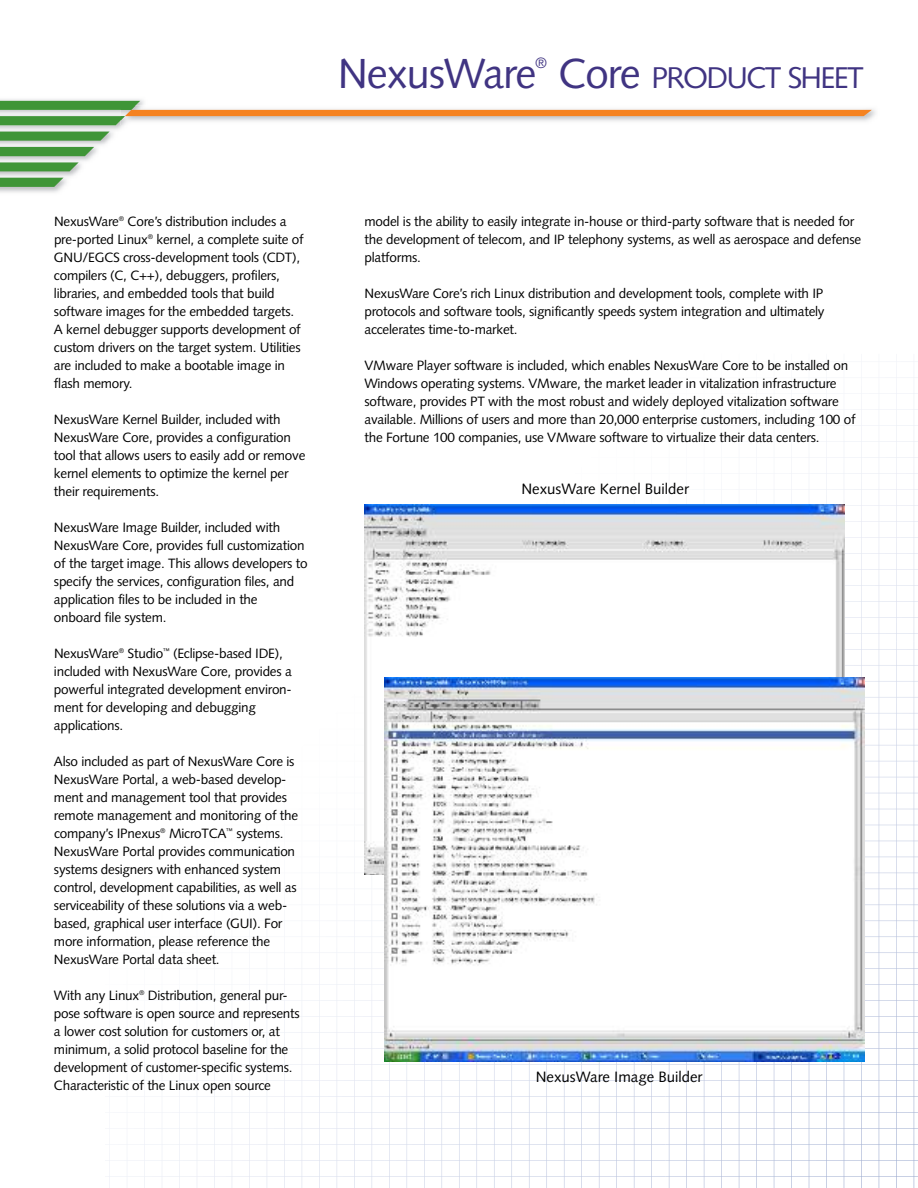
<style>
.page{position:relative;width:918px;height:1188px;background:#fff}
.page>*{position:absolute;margin:0;border:0;box-sizing:border-box;transform-origin:0 0}
.t1{font:42px "Syntax LT";letter-spacing:-.03em;color:#403482}
.t2{font:30px "Syntax LT";letter-spacing:-.055em;color:#403482}
.t3{font:15px "Syntax LT";color:#000}
.t4{font:15px "Syntax LT";color:#403482}
.t5{font:13.5px/18px "Syntax LT";letter-spacing:-.015em;color:#000}
.s1{font-size:42px}
</style>
<div class="page">
<svg style="left:108px;top:930px;width:277px;height:258px"></svg>
<svg style="left:0;top:132px;width:110px;height:9px"></svg>
<svg style="left:0;top:147px;width:94px;height:9px"></svg>
<svg style="left:0;top:162px;width:79px;height:9px"></svg>
<svg style="left:0;top:178px;width:64px;height:9px"></svg>
<svg style="left:0;top:101px;width:872px;height:24px"></svg>
<img style="left:364px;top:505px;width:480px;height:369px">
<img style="left:384px;top:677px;width:480px;height:384px">
<h1 class="t1" style="left:338px;top:49px;width:200px">NexusWare</h1>
<p class="t4" style="left:535px;top:54px;width:13px">®</p>
<h2 class="t2" style="left:559px;top:60px;width:307px"><span class="s1">Core</span> PRODUCT SHEET</h2>
<p class="t5" style="left:54px;top:213px;width:251px">NexusWare<sup>®</sup> Core’s distribution includes a pre-ported Linux<sup>®</sup> kernel, a complete suite of GNU/EGCS cross-development tools (CDT), compilers (C, C++), debuggers, profilers, libraries, and embedded tools that build software images for the embedded targets.<br>A kernel debugger supports development of custom drivers on the target system. Utilities are included to make a bootable image in flash memory.</p>
<p class="t5" style="left:54px;top:411px;width:253px">NexusWare Kernel Builder, included with NexusWare Core, provides a configuration tool that allows users to easily add or remove kernel elements to optimize the kernel per their requirements.</p>
<p class="t5" style="left:54px;top:519px;width:255px">NexusWare Image Builder, included with NexusWare Core, provides full customization of the target image. This allows developers to specify the services, configuration files, and application files to be included in the onboard file system.</p>
<p class="t5" style="left:54px;top:645px;width:239px">NexusWare<sup>®</sup> Studio<sup>™</sup> (Eclipse-based IDE), included with NexusWare Core, provides a powerful integrated development environ&shy;ment for developing and debugging applications.</p>
<p class="t5" style="left:54px;top:753px;width:246px">Also included as part of NexusWare Core is NexusWare Portal, a web-based develop&shy;ment and management tool that provides remote management and monitoring of the company’s IPnexus<sup>®</sup> MicroTCA<sup>™</sup> systems.<br>NexusWare Portal provides communication systems designers with enhanced system control, development capabilities, as well as serviceability of these solutions via a web&shy;based, graphical user interface (GUI). For more information, please reference the NexusWare Portal data sheet.</p>
<p class="t5" style="left:54px;top:987px;width:247px">With any Linux<sup>®</sup> Distribution, general pur&shy;pose software is open source and represents a lower cost solution for customers or, at minimum, a solid protocol baseline for the development of customer-specific systems.<br>Characteristic of the Linux open source</p>
<p class="t5" style="left:364px;top:212px;width:498px">model is the ability to easily integrate in-house or third-party software that is needed for the development of telecom, and IP telephony systems, as well as aerospace and defense platforms.</p>
<p class="t5" style="left:364px;top:284px;width:462px;text-align:justify">NexusWare Core’s rich Linux distribution and development tools, complete with IP protocols and software tools, significantly speeds system integration and ultimately accelerates time-to-market.</p>
<p class="t5" style="left:364px;top:356px;width:493px">VMware Player software is included, which enables NexusWare Core to be installed on Windows operating systems. VMware, the market leader in vitalization infrastructure software, provides PT with the most robust and widely deployed vitalization software available. Millions of users and more than 20,000 enterprise customers, including 100 of the Fortune 100 companies, use VMware software to virtualize their data centers.</p>
<p class="t3" style="left:521px;top:480px;width:169px">NexusWare Kernel Builder</p>
<p class="t3" style="left:536px;top:1068px;width:168px">NexusWare Image Builder</p>
</div>
